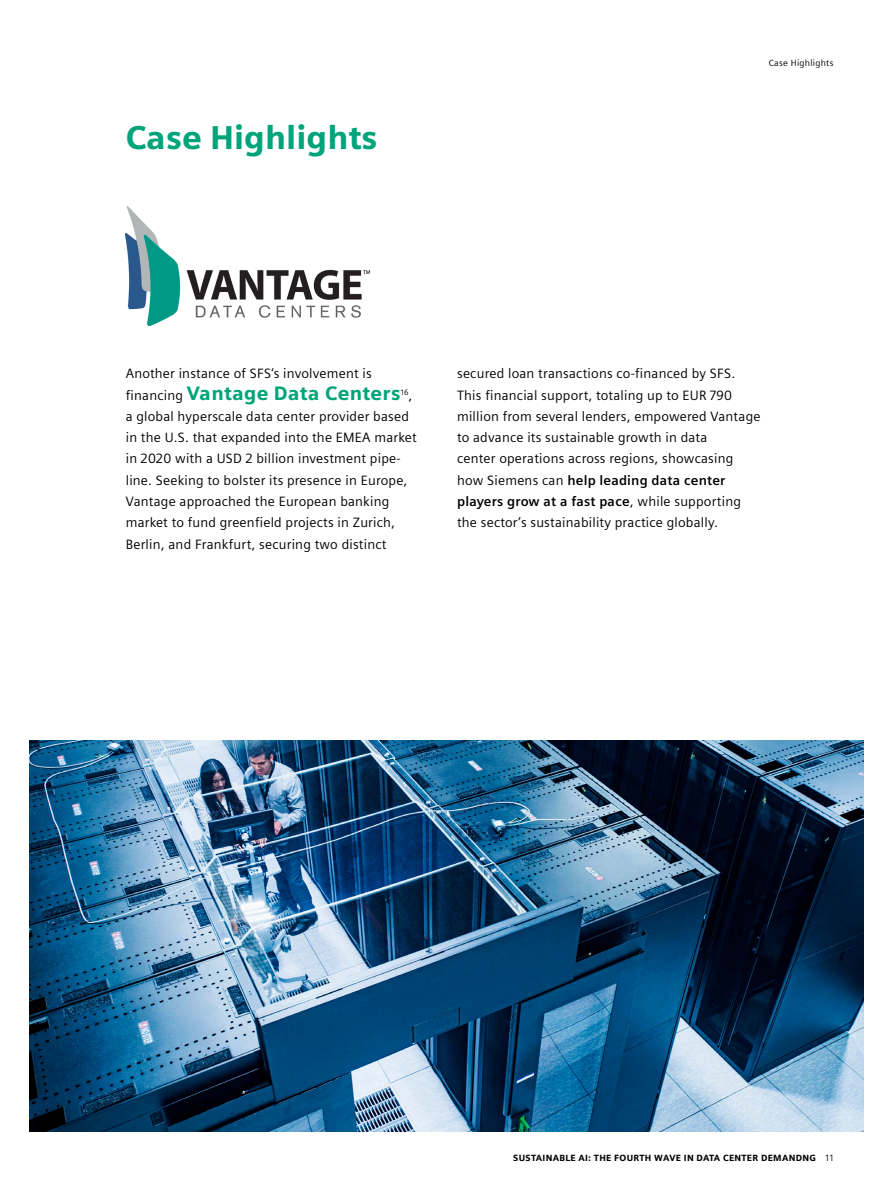
<style>
.page{position:relative;width:893px;height:1191px;background:#fff}
.page>*{position:absolute;margin:0;border:0;box-sizing:border-box;transform-origin:0 0}
.t1{font:900 33px "Siemens Sans";color:#00a47a}
.t2{font:900 19.5px "Siemens Sans";letter-spacing:.015em;color:#00a47a}
.t3{font:13.5px/21.3px "Siemens Sans";letter-spacing:.015em;color:#000}
.t4{font:900 9px "Siemens Sans";letter-spacing:.03em;color:#000}
.t5{font:9px "Siemens Sans";letter-spacing:.03em;color:#000}
.t6{font:7.8px "Siemens Sans";color:#000}
.s1{font-weight:400;font-size:13.5px;color:#000}
.s2{font-size:13.5px}
.s3{font-weight:700}
.s4{font-weight:400}
</style>
<div class="page">
<img style="left:30px;top:740px;width:833px;height:391px">
<img style="left:126px;top:206px;width:244px;height:119px">
<h1 class="t1" style="left:126px;top:118px;width:253px">Case Highlights</h1>
<p class="t5" style="left:769px;top:58px;width:66px">Case Highlights</p>
<p class="t3" style="left:126px;top:363px;width:247px">Another instance of SFS‘s involvement is</p>
<h2 class="t2" style="left:126px;top:381px;width:276px"><span class="s1">financing</span> Vantage Data Centers</h2>
<p class="t6" style="left:401px;top:388px;width:13px">16<span class="s2">,</span></p>
<p class="t3" style="left:126px;top:405px;width:292px">a global hyperscale data center provider based in the U.S. that expanded into the EMEA market in 2020 with a USD 2 billion investment pipe&shy;line. Seeking to bolster its presence in Europe, Vantage approached the European banking market to fund greenfield projects in Zurich, Berlin, and Frankfurt, securing two distinct</p>
<p class="t3" style="left:457px;top:363px;width:305px">secured loan transactions co-financed by SFS.<br>This financial support, totaling up to EUR 790 million from several lenders, empowered Vantage to advance its sustainable growth in data<br>center operations across regions, showcasing how Siemens can <span class="s3">help leading data center players grow at a fast pace</span>, while supporting the sector’s sustainability practice globally.</p>
<p class="t4" style="left:513px;top:1152px;width:322px">SUSTAINABLE AI: THE FOURTH WAVE IN DATA CENTER DEMANDNG <span class="s4">11</span></p>
</div>
